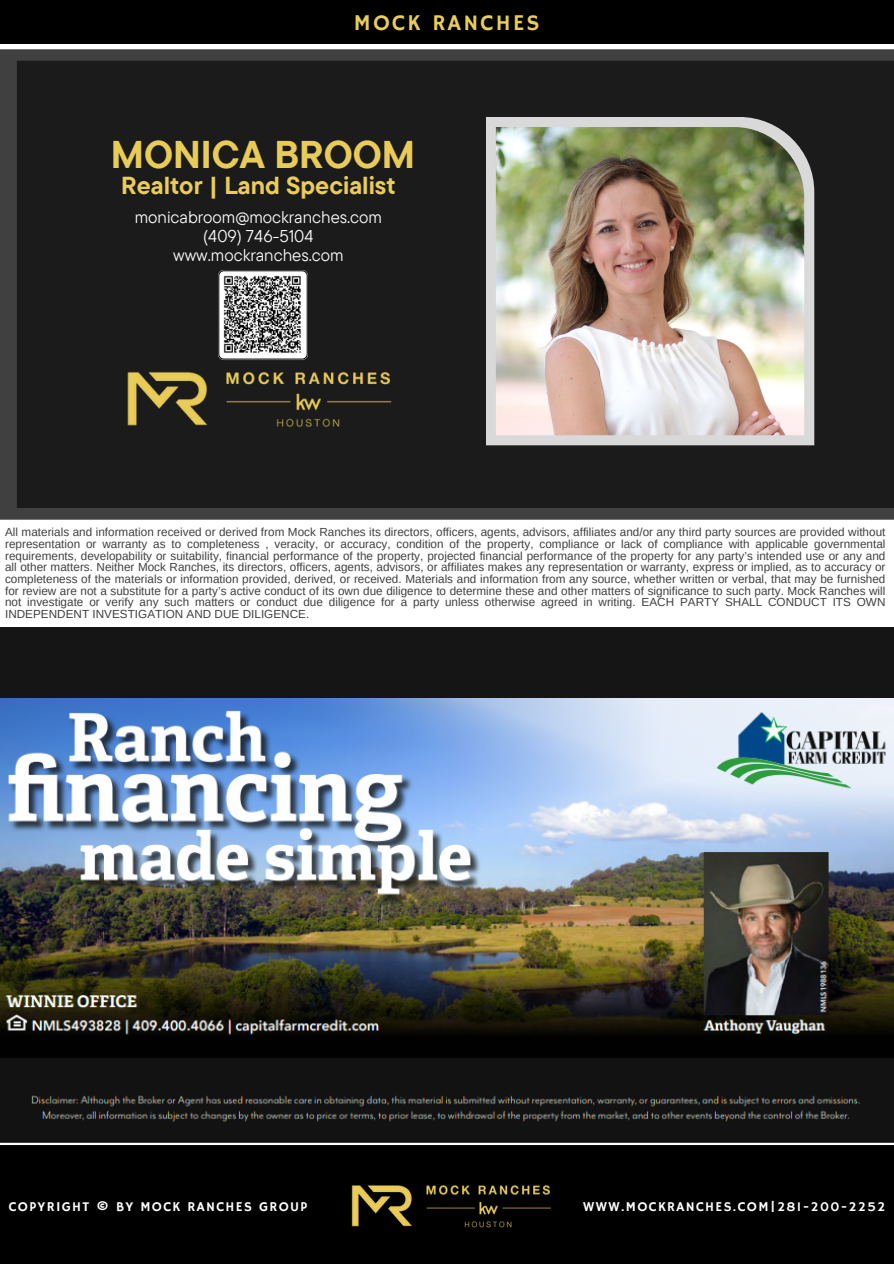
<style>
.page{position:relative;width:894px;height:1264px;background:#fff}
.page>*{position:absolute;margin:0;border:0;box-sizing:border-box;transform-origin:0 0}
.t1{font:700 38.55px "TT Commons Pro";color:#e9cc57}
.t2{font:700 24.45px "TT Commons Pro";color:#eacc59}
.t3{font:22.5px "Hammersmith One";letter-spacing:.1em;color:#eacc59}
.t4{font:16.95px/19.2px "TT Commons Pro";color:#fffdfd;text-align:center}
.t5{font:13.5px "Hammersmith One";letter-spacing:.1em;color:#fff}
.t6{font:11.7px/11.7px "Arimo";letter-spacing:.005em;color:#404040;text-align:justify}
</style>
<div class="page">
<div style="left:0;top:1144px;width:893px;height:119px;background:#000"></div>
<div style="left:0;top:627px;width:893px;height:487px;background:#151516"></div>
<img style="left:0;top:698px;width:893px;height:444px">
<img style="left:351px;top:1185px;width:200px;height:43px">
<div style="left:0;top:0;width:893px;height:44px;background:#000"></div>
<div style="left:0;top:49px;width:893px;height:470px;background:#404040"></div>
<div style="left:17px;top:61px;width:876px;height:447px;background:#1b1b1b"></div>
<svg style="left:485px;top:117px;width:329px;height:328px;fill:#d9d9d9"></svg>
<img style="left:495px;top:127px;width:309px;height:308px">
<img style="left:120px;top:368px;width:285px;height:63px">
<img style="left:218px;top:270px;width:89px;height:92px">
<img style="left:224px;top:275px;width:77px;height:78px">
<h3 class="t3" style="left:354px;top:9px;width:187px">MOCK RANCHES</h3>
<h1 class="t1" style="left:111px;top:129px;width:305px">MONICA BROOM</h1>
<h2 class="t2" style="left:121px;top:169px;width:276px">Realtor | Land Specialist</h2>
<h3 class="t4" style="left:135px;top:207px;width:249px">monicabroom@mockranches.com (409) 746-5104 www.mockranches.com</h3>
<p class="t6" style="left:5px;top:526px;width:881px">All materials and information received or derived from Mock Ranches its directors, officers, agents, advisors, affiliates and/or any third party sources are provided without representation or warranty as to completeness , veracity, or accuracy, condition of the property, compliance or lack of compliance with applicable governmental requirements, developability or suitability, financial performance of the property, projected financial performance of the property for any party’s intended use or any and all other matters. Neither Mock Ranches, its directors, officers, agents, advisors, or affiliates makes any representation or warranty, express or implied, as to accuracy or completeness of the materials or information provided, derived, or received. Materials and information from any source, whether written or verbal, that may be furnished for review are not a substitute for a party’s active conduct of its own due diligence to determine these and other matters of significance to such party. Mock Ranches will not investigate or verify any such matters or conduct due diligence for a party unless otherwise agreed in writing. EACH PARTY SHALL CONDUCT ITS OWN INDEPENDENT INVESTIGATION AND DUE DILIGENCE.</p>
<p class="t5" style="left:9px;top:1198px;width:300px">COPYRIGHT © BY MOCK RANCHES GROUP</p>
<p class="t5" style="left:583px;top:1198px;width:303px">WWW.MOCKRANCHES.COM|281-200-2252</p>
</div>
